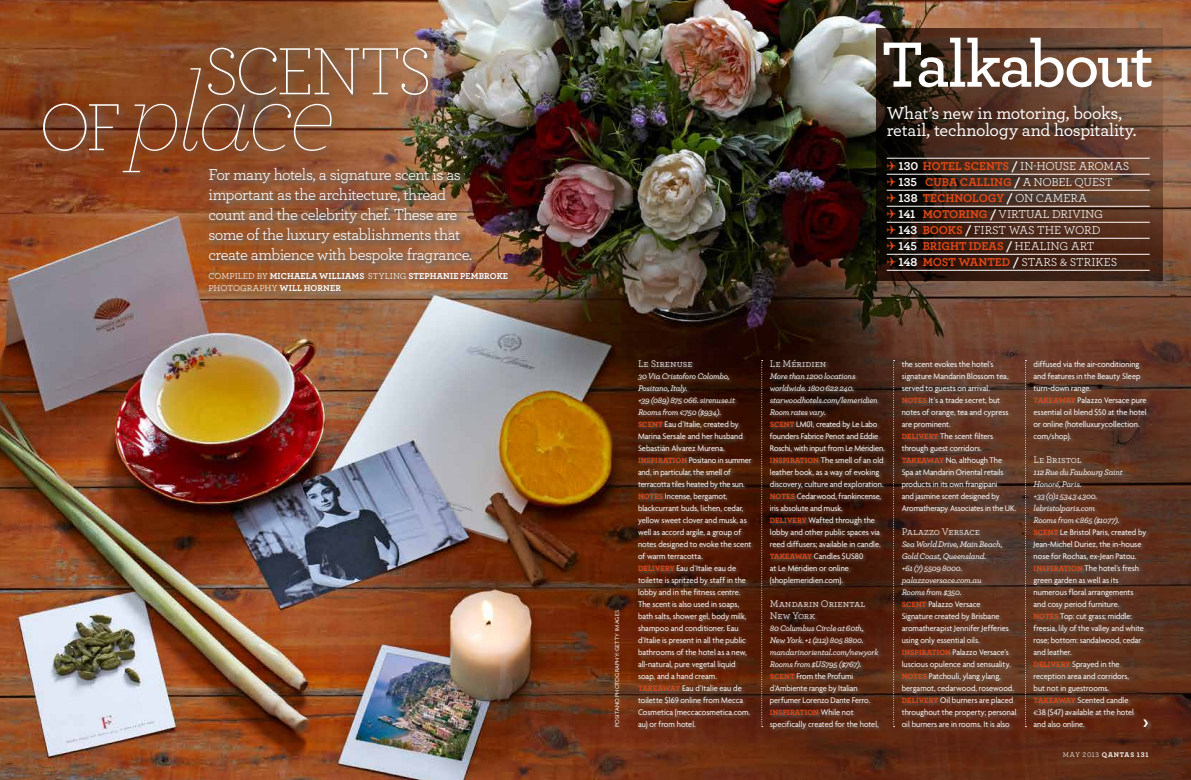
<style>
.page{position:relative;width:1191px;height:780px;background:#fff}
.page>*{position:absolute;margin:0;border:0;box-sizing:border-box;transform-origin:0 0}
.t1{font:italic 100 112px "Archer";letter-spacing:-.04em;color:#fff;scale:.95 1}
.t2{font:200 69.9px "Archer";letter-spacing:-.05em;color:#fff;scale:.95 1}
.t3{font:600 67px "Archer";letter-spacing:-.04em;color:#fff}
.t4{font:500 18px/17px "Archer";letter-spacing:-.015em;color:#fff}
.t5{font:16.5px/20px "Archer";color:#fff}
.t6{font:12px/16px "Archer";letter-spacing:.105em;color:#fff}
.t7{font:10px/12px "Archer";letter-spacing:.005em;color:#fff}
.t8{font:700 9px/12px "Archer";letter-spacing:.015em;color:#fff}
.t9{font:8.8px/12px "Agenda";color:#fff;scale:.95 1}
.t10{font:italic 500 8.5px/12px "Archer";letter-spacing:-.03em;color:#fff}
.t11{font:700 8px "Archer";letter-spacing:.005em;color:#e14a17;scale:.95 1}
.t12{font:7px "Archer";color:#fff}
.t13{font:700 7px "Archer";color:#fff}
.t14{font:6.2px "Agenda";letter-spacing:.02em;color:#fff}
.s1{font-weight:200;font-style:normal;font-size:69.9px}
.s2{font-weight:400}
.s3{color:#e14a17}
.s4{font-weight:700}
.s5{font-weight:700;color:#e14a17}
.s6{font-weight:400;font-style:normal;font-size:8.8px}
.s7{font-family:"Archer";font-weight:700;font-size:8px;color:#e14a17}
.s8{font-family:"Agenda";font-weight:400;font-size:8.8px;color:#fff}
.s9{font-family:"Archer"}
</style>
<div class="page">
<img style="left:0;top:0;width:1191px;height:780px">
<svg style="left:876px;top:28px;width:286px;height:192px;background:#4f3325"></svg>
<div style="left:40px;top:44px;width:397px;height:137px;background:#6e6660;opacity:.75"></div>
<svg style="left:206px;top:270px;width:308px;height:28px;background:#9b643f"></svg>
<svg style="left:601px;top:220px;width:590px;height:560px;background:#502c1a"></svg>
<svg style="left:207px;top:166px;width:272px;height:105px;background:#8f5b3b"></svg>
<svg style="left:637px;top:359px;width:515px;height:374px;background:#542a19"></svg>
<svg style="left:893px;top:360px;width:1px;height:367px"></svg>
<svg style="left:1025px;top:360px;width:1px;height:367px"></svg>
<svg style="left:761px;top:360px;width:1px;height:367px"></svg>
<hr style="left:886px;top:158px;width:263px;height:1px;background:#fff">
<hr style="left:886px;top:174px;width:263px;height:1px;background:#fff">
<hr style="left:886px;top:190px;width:263px;height:1px;background:#fff">
<hr style="left:886px;top:206px;width:263px;height:1px;background:#fff">
<hr style="left:886px;top:222px;width:263px;height:1px;background:#fff">
<hr style="left:886px;top:238px;width:263px;height:1px;background:#fff">
<hr style="left:886px;top:254px;width:263px;height:1px;background:#fff">
<hr style="left:886px;top:270px;width:263px;height:1px;background:#fff">
<svg style="left:1143px;top:719px;width:5px;height:8px"></svg>
<h2 class="t2" style="left:204px;top:27px;width:241px">SCENTS</h2>
<h1 class="t1" style="left:39px;top:43px;width:314px"><span class="s1">OF</span> place</h1>
<h3 class="t5" style="left:208px;top:163px;width:265px">For many hotels, a signature scent is as important as the architecture, thread count and the celebrity chef. These are some of the luxury establishments that create ambience with bespoke fragrance.</h3>
<p class="t8" style="left:208px;top:269px;width:301px"><span class="s2">compiled by</span> MICHAELA WILLIAMS <span class="s2">styling</span> STEPHANIE PEMBROKE <span class="s2">photography</span> WILL HORNER</p>
<h3 class="t3" style="left:881px;top:14px;width:274px">Talkabout</h3>
<h3 class="t4" style="left:886px;top:104px;width:251px">What’s new in motoring, books, retail, technology and hospitality.</h3>
<h3 class="t6" style="left:886px;top:157px;width:244px"><span class="s3">✈</span> <span class="s4">130</span> <span class="s5">HOTEL SCENTS</span> <span class="s4">/</span> in-house aromas <span class="s3">✈</span> <span class="s4">135</span> <span class="s5">CUBA CALLING</span> <span class="s4">/</span> a nobel quest<br><span class="s3">✈</span> <span class="s4">138</span> <span class="s5">TECHNOLOGY</span> <span class="s4">/</span> on camera<br><span class="s3">✈</span> <span class="s4">141</span> <span class="s5">MOTORING</span> <span class="s4">/</span> virtual driving<br><span class="s3">✈</span> <span class="s4">143</span> <span class="s5">BOOKS</span> <span class="s4">/</span> first was the word<br><span class="s3">✈</span> <span class="s4">145</span> <span class="s5">BRIGHT IDEAS</span> <span class="s4">/</span> healing art<br><span class="s3">✈</span> <span class="s4">148</span> <span class="s5">MOST WANTED</span> <span class="s4">/</span> stars &amp; strikes</h3>
<p class="t14" style="left:613px;top:727px;width:118px;rotate:-90deg">positano photography: getty images</p>
<p class="t7" style="left:638px;top:357px;width:56px">Le Sirenuse</p>
<p class="t10" style="left:638px;top:369px;width:98px">30 Via Cristoforo Colombo,<br>Positano, Italy.<br>+39 (089) 875 066. sirenuse.it<br>Rooms from <span class="s6">€</span>750 ($934).</p>
<p class="t9" style="left:638px;top:418px;width:121px"><span class="s7">SCENT</span> Eau d’Italie, created by<br>Marina Sersale and her husband<br>Sebastián Alvarez Murena.<br><span class="s7">INSPIRATION</span> Positano in summer and, in particular, the smell of terracotta tiles heated by the sun.<br><span class="s7">NOTES</span> I ncense, bergamot, blackcurrant buds, lichen, cedar, yellow sweet clover and musk, as well as accord argile, a group of notes designed to evoke the scent of warm terracotta.<br><span class="s7">DELIVERY</span> Eau d’Italie eau de toilette is spritzed by staff in the lobby and in the fitness centre.<br>The scent is also used in soaps, bath salts, shower gel, body milk, shampoo and conditioner. Eau d’Italie is present in all the public bathrooms of the hotel as a new, all-natural, pure vegetal liquid soap, and a hand cream.<br><span class="s7">TAKEAWAY</span> Eau d’Italie eau de toilette $169 online from Mecca<br>Cosmetica (meccacosmetica.com. au) or from hotel.</p>
<p class="t7" style="left:770px;top:357px;width:58px">Le Méridien</p>
<p class="t10" style="left:770px;top:369px;width:109px">More than 1200 locations worldwide. 1800 622 240. starwoodhotels.com/lemeridien<br>Room rates vary.</p>
<p class="t9" style="left:770px;top:418px;width:122px"><span class="s7">SCENT</span> LM01, created by Le Labo founders Fabrice Penot and Eddie<br>Roschi, with input from Le Méridien.<br><span class="s7">INSPIRATION</span> The smell of an old leather book, as a way of evoking discovery, culture and exploration.<br><span class="s7">NOTES</span> Cedarwood, frankincense, iris absolute and musk.<br><span class="s7">DELIVERY</span> Wafted through the lobby and other public spaces via reed diffusers; available in candle.<br><span class="s7">TAKEAWAY</span> Candles $US80<br>at Le Méridien or online (shoplemeridien.com).</p>
<p class="t7" style="left:770px;top:597px;width:97px">Mandarin Oriental<br>New York</p>
<p class="t10" style="left:770px;top:621px;width:110px">80 Columbus Circle at 60th,<br>New York. +1 (212) 805 8800. mandarinoriental.com/newyork<br>Rooms from $US795 ($767).</p>
<p class="t9" style="left:770px;top:670px;width:107px"><span class="s7">SCENT</span> From the Profumi d’Ambiente range by Italian perfumer Lorenzo Dante Ferro.</p>
<p class="t11" style="left:770px;top:706px;width:90px">INSPIRATION <span class="s8">While not</span></p>
<p class="t9" style="left:770px;top:718px;width:116px">specifically created for the hotel,</p>
<p class="t9" style="left:901px;top:358px;width:122px">the scent evokes the hotel’s signature Mandarin Blossom tea, served to guests on arrival.<br><span class="s7">NOTES</span> It’s a trade secret, but notes of orange, tea and cypress are prominent.<br><span class="s7">DELIVERY</span> The scent filters through guest corridors.<br><span class="s7">TAKEAWAY</span> No, although The<br>Spa at Mandarin Oriental retails products in its own frangipani<br>and jasmine scent designed by<br>Aromatherapy Associates in the UK.</p>
<p class="t7" style="left:901px;top:525px;width:80px">Palazzo Versace</p>
<p class="t10" style="left:901px;top:537px;width:102px">Sea World Drive, Main Beach,<br>Gold Coast, Queensland.<br>+61 (7) 5509 8000. palazzoversace.com.au<br>Rooms from $350.</p>
<p class="t9" style="left:901px;top:598px;width:122px"><span class="s7">SCENT</span> Palazzo Versace<br>Signature created by Brisbane aromatherapist Jennifer Jefferies using only essential oils.<br><span class="s7">INSPIRATION</span> Palazzo Versace’s luscious opulence and sensuality.<br><span class="s7">NOTES</span> Patchouli, ylang ylang, bergamot, cedarwood, rosewood.<br><span class="s7">DELIVERY</span> Oil burners are placed throughout the property; personal oil burners are in rooms. It is also</p>
<p class="t9" style="left:1033px;top:358px;width:121px">diffused via the air-conditioning and features in the Beauty Sleep turn-down range.<br><span class="s7">TAKEAWAY</span> Palazzo Versace pure essential oil blend $50 at the hotel or online (hotelluxurycollection. com/shop).</p>
<p class="t7" style="left:1033px;top:453px;width:49px">Le Bristol</p>
<p class="t10" style="left:1033px;top:465px;width:90px">112 Rue du Faubourg Saint<br>Honoré, Paris.<br>+33 (0)1 5343 4300. lebristolparis.com<br>Rooms from <span class="s6">€</span>865 ($1077).</p>
<p class="t9" style="left:1033px;top:526px;width:120px"><span class="s7">SCENT</span> Le Bristol Paris, created by<br>Jean-Michel Duriez, the in-house nose for Rochas, ex-Jean Patou.<br><span class="s7">INSPIRATION</span> The hotel’s fresh green garden as well as its numerous floral arrangements and cosy period furniture.<br><span class="s7">NOTES</span> Top: cut grass; middle: freesia, lily of the valley and white rose; bottom: sandalwood, cedar and leather.<br><span class="s7">DELIVERY</span> Sprayed in the reception area and corridors,<br>but not in guestrooms.<br><span class="s7">TAKEAWAY</span> Scented candle<br><span class="s9">€</span>38 ($47) available at the hotel and also online.</p>
<p class="t12" style="left:1062px;top:749px;width:52px">may 2013 <span class="s4">QANTAS</span></p>
<p class="t13" style="left:1137px;top:748px;width:13px">131</p>
</div>
